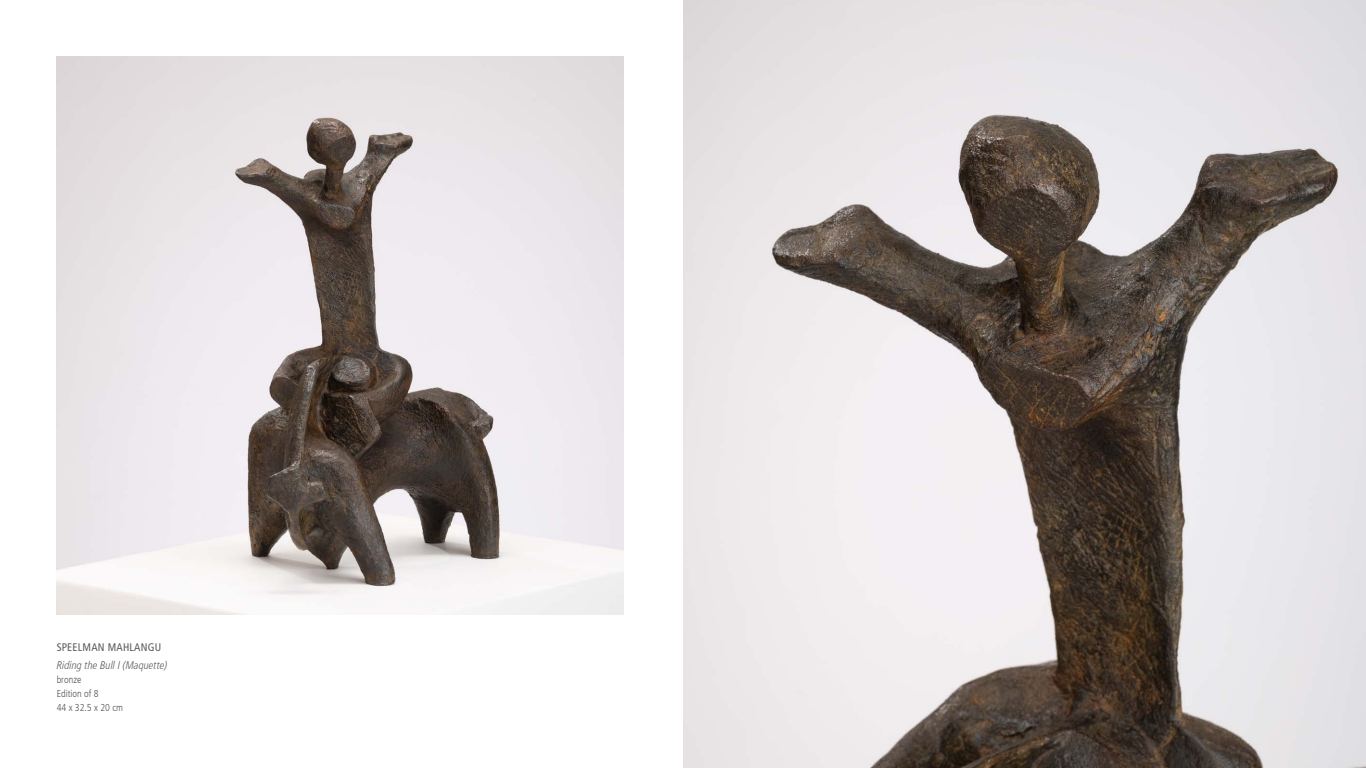
<style>
.page{position:relative;width:1366px;height:768px;background:#fff}
.page>*{position:absolute;margin:0;border:0;box-sizing:border-box;transform-origin:0 0}
.t1{font:italic 300 condensed 11px "Frutiger LT Com";color:#58595b}
.t2{font:condensed 11px "Frutiger LT Com";letter-spacing:.02em;color:#58595b}
.t3{font:300 condensed 10px/14px "Frutiger LT Com";color:#58595b}
</style>
<div class="page">
<img style="left:57px;top:57px;width:567px;height:558px">
<img style="left:683px;top:0;width:683px;height:768px">
<p class="t2" style="left:57px;top:641px;width:106px">SPEELMAN MAHLANGU</p>
<p class="t1" style="left:57px;top:659px;width:112px">Riding the Bull I (Maquette)</p>
<p class="t3" style="left:57px;top:673px;width:68px">bronze<br>Edition of 8<br>44 x 32.5 x 20 cm</p>
</div>
